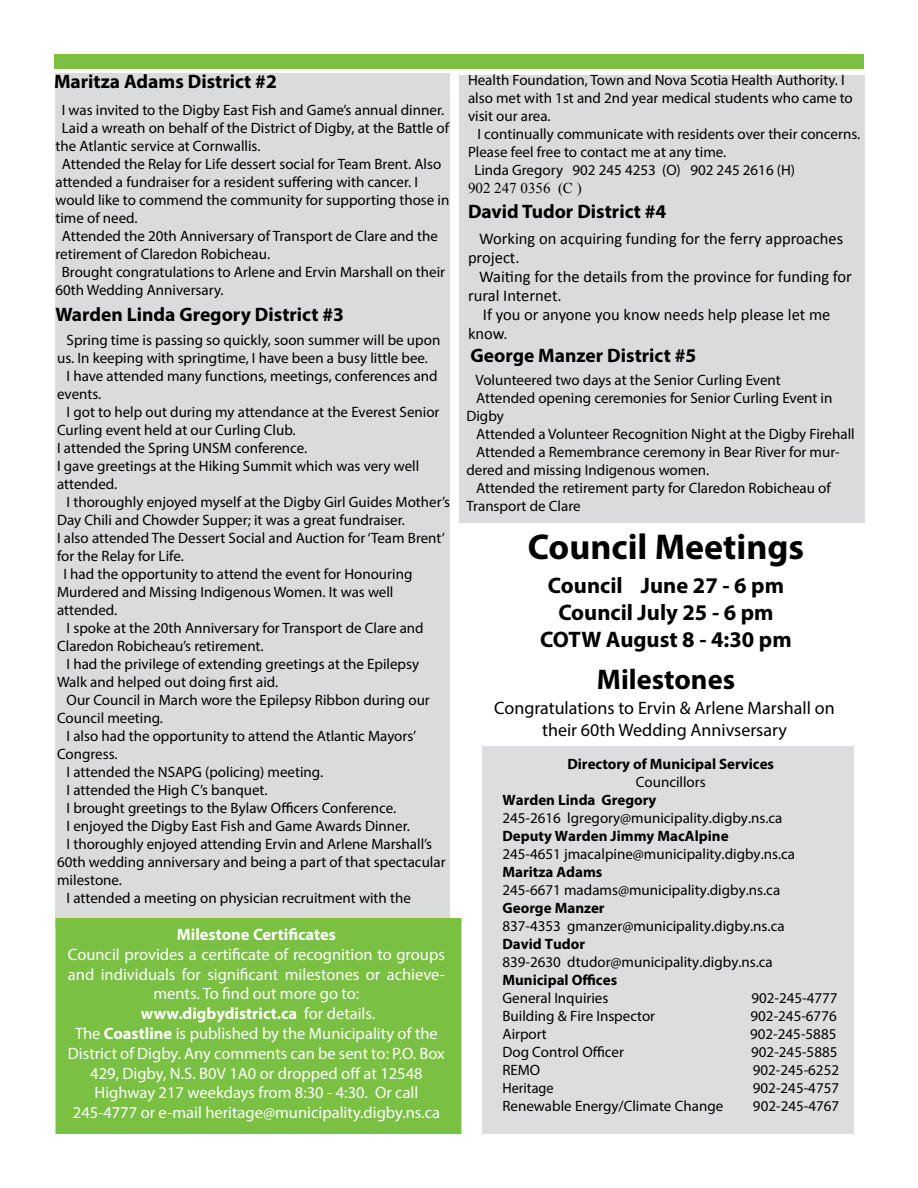
<style>
.page{position:relative;width:918px;height:1188px;background:#fff}
.page>*{position:absolute;margin:0;border:0;box-sizing:border-box;transform-origin:0 0}
.t1{font:700 36px "Myriad Pro";color:#000}
.t2{font:700 28.5px "Myriad Pro";color:#000}
.t3{font:700 22.5px/27px "Myriad Pro";color:#000;text-align:center}
.t4{font:700 19.5px "Myriad Pro";color:#000}
.t5{font:18px/21.6px "Myriad Pro";color:#000;text-align:center}
.t6{font:16.5px/19.8px "Myriad Pro";color:#fff;text-align:center}
.t7{font:16.5px/19px "Calibri";color:#000}
.t8{font:700 16.5px "Myriad Pro";color:#fff}
.t9{font:15px/18px "Myriad Pro";color:#000}
.t10{font:700 15px "Myriad Pro";color:#000}
.t11{font:15px "Times New Roman";color:#000}
.t12{font:15px "Myriad Pro";color:#000;scale:.95 1}
.s1{font-weight:700}
</style>
<div class="page">
<div style="left:459px;top:75px;width:405px;height:448px;background:#dadbdc"></div>
<div style="left:56px;top:74px;width:394px;height:854px;background:#dadbdc"></div>
<div style="left:482px;top:747px;width:372px;height:387px;background:#dcddde"></div>
<div style="left:56px;top:918px;width:405px;height:216px;background:#7ac143"></div>
<div style="left:54px;top:54px;width:810px;height:15px;background:#7ac143"></div>
<h3 class="t4" style="left:54px;top:69px;width:224px">Maritza Adams District #2</h3>
<p class="t9" style="left:62px;top:101px;width:384px">I was invited to the Digby East Fish and Game’s annual dinner.</p>
<p class="t9" style="left:62px;top:119px;width:389px">Laid a wreath on behalf of the District of Digby, at the Battle of</p>
<p class="t9" style="left:55px;top:137px;width:207px">the Atlantic service at Cornwallis.</p>
<p class="t9" style="left:62px;top:155px;width:381px">Attended the Relay for Life dessert social for Team Brent. Also</p>
<p class="t9" style="left:55px;top:173px;width:364px">attended a fundraiser for a resident suffering with cancer. I</p>
<p class="t9" style="left:55px;top:191px;width:395px">would like to commend the community for supporting those in</p>
<p class="t9" style="left:55px;top:209px;width:84px">time of need.</p>
<p class="t9" style="left:62px;top:227px;width:378px">Attended the 20th Anniversary of Transport de Clare and the</p>
<p class="t9" style="left:55px;top:245px;width:216px">retirement of Claredon Robicheau.</p>
<p class="t9" style="left:62px;top:263px;width:385px">Brought congratulations to Arlene and Ervin Marshall on their</p>
<p class="t9" style="left:55px;top:281px;width:170px">60th Wedding Anniversary.</p>
<h3 class="t4" style="left:56px;top:301px;width:290px">Warden Linda Gregory District #3</h3>
<p class="t9" style="left:67px;top:331px;width:375px">Spring time is passing so quickly, soon summer will be upon</p>
<p class="t9" style="left:57px;top:349px;width:372px">us. In keeping with springtime, I have been a busy little bee.</p>
<p class="t9" style="left:67px;top:367px;width:373px">I have attended many functions, meetings, conferences and</p>
<p class="t9" style="left:57px;top:385px;width:46px">events.</p>
<p class="t9" style="left:67px;top:403px;width:374px">I got to help out during my attendance at the Everest Senior</p>
<p class="t9" style="left:57px;top:421px;width:240px">Curling event held at our Curling Club.</p>
<p class="t9" style="left:57px;top:439px;width:252px">I attended the Spring UNSM conference.</p>
<p class="t9" style="left:57px;top:457px;width:364px">I gave greetings at the Hiking Summit which was very well</p>
<p class="t9" style="left:57px;top:475px;width:62px">attended.</p>
<p class="t9" style="left:67px;top:493px;width:385px">I thoroughly enjoyed myself at the Digby Girl Guides Mother’s</p>
<p class="t9" style="left:57px;top:511px;width:349px">Day Chili and Chowder Supper; it was a great fundraiser.</p>
<p class="t9" style="left:57px;top:529px;width:389px">I also attended The Dessert Social and Auction for ‘Team Brent’</p>
<p class="t9" style="left:57px;top:547px;width:128px">for the Relay for Life.</p>
<p class="t9" style="left:63px;top:565px;width:350px">I had the opportunity to attend the event for Honouring</p>
<p class="t9" style="left:57px;top:583px;width:338px">Murdered and Missing Indigenous Women. It was well</p>
<p class="t9" style="left:57px;top:601px;width:62px">attended.</p>
<p class="t9" style="left:67px;top:619px;width:359px">I spoke at the 20th Anniversary for Transport de Clare and</p>
<p class="t9" style="left:57px;top:637px;width:208px">Claredon Robicheau’s retirement.</p>
<p class="t9" style="left:67px;top:655px;width:354px">I had the privilege of extending greetings at the Epilepsy</p>
<p class="t9" style="left:57px;top:673px;width:223px">Walk and helped out doing first aid.</p>
<p class="t9" style="left:67px;top:691px;width:365px">Our Council in March wore the Epilepsy Ribbon during our</p>
<p class="t9" style="left:57px;top:709px;width:107px">Council meeting.</p>
<p class="t9" style="left:67px;top:727px;width:351px">I also had the opportunity to attend the Atlantic Mayors’</p>
<p class="t9" style="left:57px;top:745px;width:62px">Congress.</p>
<p class="t9" style="left:67px;top:763px;width:258px">I attended the NSAPG (policing) meeting.</p>
<p class="t9" style="left:67px;top:781px;width:203px">I attended the High C’s banquet.</p>
<p class="t9" style="left:67px;top:799px;width:331px">I brought greetings to the Bylaw Officers Conference.</p>
<p class="t9" style="left:67px;top:817px;width:345px">I enjoyed the Digby East Fish and Game Awards Dinner.</p>
<p class="t9" style="left:67px;top:835px;width:367px">I thoroughly enjoyed attending Ervin and Arlene Marshall’s</p>
<p class="t9" style="left:57px;top:853px;width:390px">60th wedding anniversary and being a part of that spectacular</p>
<p class="t9" style="left:57px;top:871px;width:66px">milestone.</p>
<p class="t9" style="left:67px;top:889px;width:346px">I attended a meeting on physician recruitment with the</p>
<p class="t8" style="left:177px;top:924px;width:161px">Milestone Certificates</p>
<p class="t6" style="left:68px;top:944px;width:379px">Council provides a certificate of recognition to groups and individuals for significant milestones or achieve&shy;ments. To find out more go to:<br><span class="s1">www.digbydistrict.ca</span> for details.<br>The <span class="s1">Coastline</span> is published by the Municipality of the District of Digby. Any comments can be sent to: P.O. Box 429, Digby, N.S. B0V 1A0 or dropped off at 12548<br>Highway 217 weekdays from 8:30 - 4:30. Or call 245-4777 or e-mail heritage@municipality.digby.ns.ca</p>
<p class="t9" style="left:468px;top:70px;width:386px">Health Foundation, Town and Nova Scotia Health Authority. I also met with 1st and 2nd year medical students who came to visit our area.</p>
<p class="t9" style="left:478px;top:124px;width:384px">I continually communicate with residents over their concerns.</p>
<p class="t9" style="left:468px;top:142px;width:260px">Please feel free to contact me at any time.</p>
<p class="t9" style="left:474px;top:160px;width:322px">Linda Gregory 902 245 4253 (O) 902 245 2616 (H)</p>
<p class="t11" style="left:468px;top:177px;width:115px">902 247 0356 (C )</p>
<h3 class="t4" style="left:468px;top:198px;width:200px">David Tudor District #4</h3>
<p class="t7" style="left:468px;top:228px;width:377px;text-indent:11px">Working on acquiring funding for the ferry approaches project.</p>
<p class="t7" style="left:468px;top:266px;width:386px;text-indent:11px">Waiting for the details from the province for funding for rural Internet.</p>
<p class="t7" style="left:468px;top:304px;width:364px;text-indent:15px">If you or anyone you know needs help please let me know.</p>
<h3 class="t4" style="left:470px;top:343px;width:227px">George Manzer District #5</h3>
<p class="t9" style="left:475px;top:371px;width:307px">Volunteered two days at the Senior Curling Event</p>
<p class="t9" style="left:476px;top:389px;width:358px">Attended opening ceremonies for Senior Curling Event in</p>
<p class="t9" style="left:466px;top:407px;width:39px">Digby</p>
<p class="t9" style="left:476px;top:425px;width:380px">Attended a Volunteer Recognition Night at the Digby Firehall</p>
<p class="t9" style="left:476px;top:443px;width:365px">Attended a Remembrance ceremony in Bear River for mur-</p>
<p class="t9" style="left:466px;top:461px;width:244px">dered and missing Indigenous women.</p>
<p class="t9" style="left:476px;top:479px;width:356px">Attended the retirement party for Claredon Robicheau of</p>
<p class="t9" style="left:466px;top:497px;width:116px">Transport de Clare</p>
<h1 class="t1" style="left:528px;top:523px;width:278px">Council Meetings</h1>
<h3 class="t3" style="left:540px;top:571px;width:253px">Council June 27 - 6 pm<br>Council July 25 - 6 pm<br>COTW August 8 - 4:30 pm</h3>
<h2 class="t2" style="left:597px;top:661px;width:140px">Milestones</h2>
<p class="t5" style="left:494px;top:697px;width:342px">Congratulations to Ervin &amp; Arlene Marshall on their 60th Wedding Annivsersary</p>
<p class="t10" style="left:567px;top:754px;width:208px">Directory of Municipal Services</p>
<p class="t9" style="left:636px;top:772px;width:71px">Councillors</p>
<p class="t10" style="left:502px;top:790px;width:155px">Warden Linda Gregory</p>
<p class="t9" style="left:502px;top:808px;width:281px">245-2616 lgregory@municipality.digby.ns.ca</p>
<p class="t10" style="left:502px;top:826px;width:228px">Deputy Warden Jimmy MacAlpine</p>
<p class="t9" style="left:502px;top:844px;width:294px">245-4651 jmacalpine@municipality.digby.ns.ca</p>
<p class="t10" style="left:502px;top:862px;width:102px">Maritza Adams</p>
<p class="t9" style="left:502px;top:880px;width:279px">245-6671 madams@municipality.digby.ns.ca</p>
<p class="t10" style="left:502px;top:898px;width:104px">George Manzer</p>
<p class="t9" style="left:502px;top:916px;width:284px">837-4353 gmanzer@municipality.digby.ns.ca</p>
<p class="t10" style="left:502px;top:934px;width:84px">David Tudor</p>
<p class="t9" style="left:502px;top:952px;width:272px">839-2630 dtudor@municipality.digby.ns.ca</p>
<p class="t10" style="left:502px;top:970px;width:116px">Municipal Offices</p>
<p class="t9" style="left:502px;top:988px;width:107px">General Inquiries</p>
<p class="t9" style="left:751px;top:988px;width:88px">902-245-4777</p>
<p class="t9" style="left:502px;top:1006px;width:154px">Building &amp; Fire Inspector</p>
<p class="t9" style="left:751px;top:1006px;width:88px">902-245-6776</p>
<p class="t9" style="left:502px;top:1024px;width:46px">Airport</p>
<p class="t9" style="left:750px;top:1024px;width:88px">902-245-5885</p>
<p class="t9" style="left:502px;top:1042px;width:123px">Dog Control Officer</p>
<p class="t9" style="left:751px;top:1042px;width:88px">902-245-5885</p>
<p class="t9" style="left:502px;top:1060px;width:39px">REMO</p>
<p class="t9" style="left:753px;top:1060px;width:88px">902-245-6252</p>
<p class="t12" style="left:502px;top:1078px;width:55px">Heritage</p>
<p class="t9" style="left:753px;top:1078px;width:88px">902-245-4757</p>
<p class="t9" style="left:503px;top:1096px;width:222px">Renewable Energy/Climate Change</p>
<p class="t9" style="left:753px;top:1096px;width:88px">902-245-4767</p>
</div>
